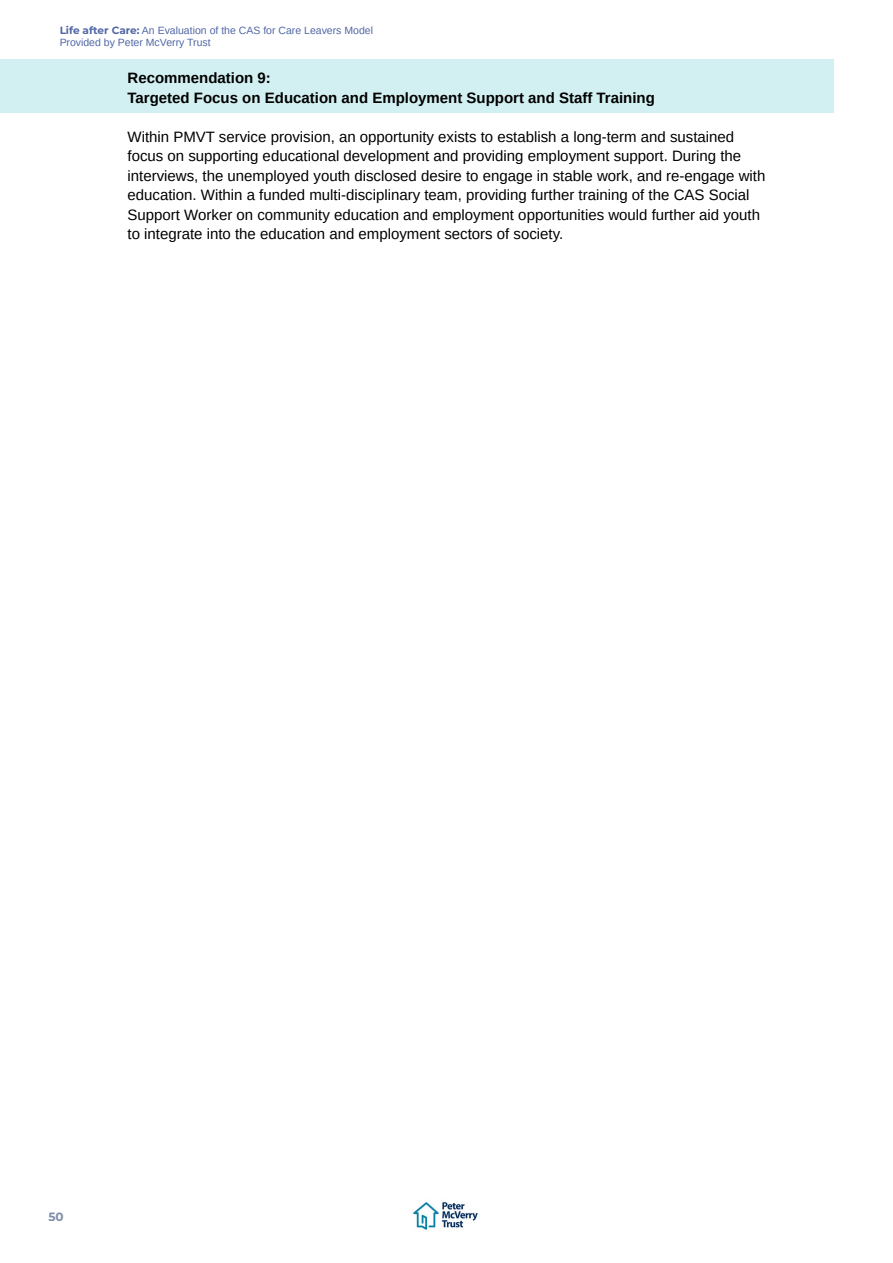
<style>
.page{position:relative;width:893px;height:1263px;background:#fff}
.page>*{position:absolute;margin:0;border:0;box-sizing:border-box;transform-origin:0 0}
.t1{font:15px/19.5px "Arimo";color:#000}
.t2{font:700 15px "Arimo";color:#000}
.t3{font:700 12px "Montserrat";color:#213468}
.t4{font:10.5px/12.6px "Arimo";color:#25408f}
.s1{font-family:"Montserrat";font-weight:700}
</style>
<div class="page">
<img style="left:413px;top:1201px;width:65px;height:30px">
<div style="left:0;top:60px;width:833px;height:53px;background:#d2f0f1"></div>
<p class="t4" style="left:60px;top:24px;width:315px"><span class="s1">Life after Care:</span> An Evaluation of the CAS for Care Leavers Model<br>Provided by Peter McVerry Trust</p>
<p class="t2" style="left:128px;top:68px;width:145px">Recommendation 9:</p>
<p class="t2" style="left:128px;top:87px;width:529px">Targeted Focus on Education and Employment Support and Staff Training</p>
<p class="t1" style="left:128px;top:127px;width:639px">Within PMVT service provision, an opportunity exists to establish a long-term and sustained focus on supporting educational development and providing employment support. During the interviews, the unemployed youth disclosed desire to engage in stable work, and re-engage with education. Within a funded multi-disciplinary team, providing further training of the CAS Social Support Worker on community education and employment opportunities would further aid youth to integrate into the education and employment sectors of society.</p>
<p class="t3" style="left:48px;top:1208px;width:17px">50</p>
</div>
